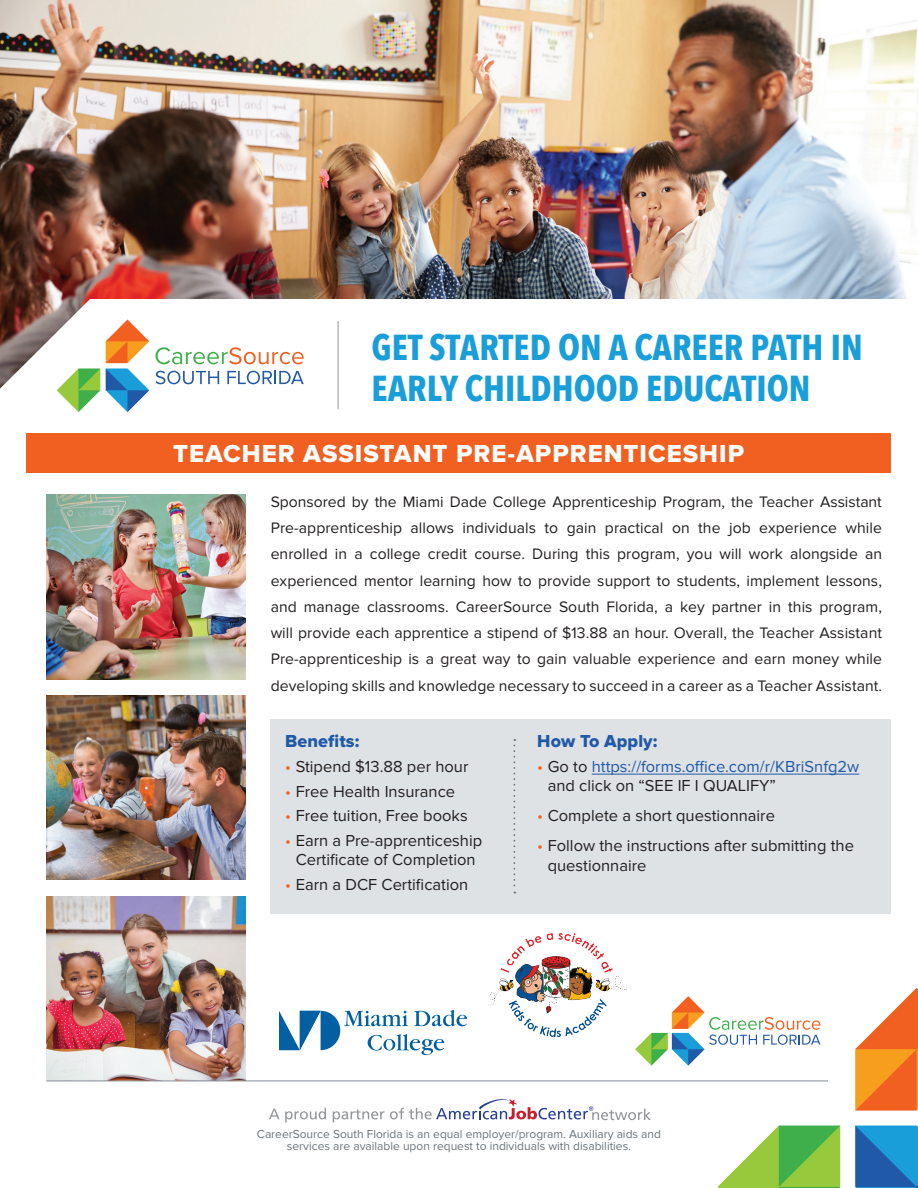
<style>
.page{position:relative;width:918px;height:1188px;background:#fff}
.page>*{position:absolute;margin:0;border:0;box-sizing:border-box;transform-origin:0 0}
.t1{font:700 36px/40.5px "Avenir Next Condensed";color:#199eda}
.t2{font:25.5px "Proxima Nova Extrabld";letter-spacing:.04em;color:#fff}
.t3{font:18px "Proxima Nova Extrabld";letter-spacing:.005em;color:#2059a8}
.t4{font:16.5px/19.5px "Proxima Nova";color:#231f20;text-align:center}
.t5{font:16.5px/19.5px "Proxima Nova";color:#2059a8}
.t6{font:15.75px/26.2px "Proxima Nova";letter-spacing:.005em;color:#231f20;text-align:justify}
.t7{font:12px/12px "Proxima Nova";color:#6a747b;text-align:center}
.s1{color:#f26021}
.s2{color:#231f20}
</style>
<div class="page">
<img style="left:0;top:0;width:918px;height:389px">
<svg style="left:269px;top:1108px;width:57px;height:14px"></svg>
<svg style="left:333px;top:1099px;width:318px;height:23px"></svg>
<svg style="left:717px;top:1126px;width:123px;height:62px"></svg>
<svg style="left:855px;top:988px;width:63px;height:123px"></svg>
<svg style="left:855px;top:1126px;width:63px;height:62px;background:#1d7cc1"></svg>
<div style="left:271px;top:719px;width:620px;height:195px;background:#dfe2e5"></div>
<svg style="left:513px;top:739px;width:2px;height:154px"></svg>
<hr style="left:592px;top:774px;width:267px;height:1px;background:#2059a8">
<div style="left:27px;top:434px;width:864px;height:39px;background:#f26021"></div>
<svg style="left:279px;top:1010px;width:188px;height:45px"></svg>
<svg style="left:635px;top:996px;width:185px;height:70px"></svg>
<img style="left:488px;top:933px;width:139px;height:104px">
<img style="left:46px;top:495px;width:199px;height:184px">
<img style="left:46px;top:695px;width:199px;height:185px">
<img style="left:46px;top:896px;width:199px;height:184px">
<hr style="left:46px;top:1081px;width:782px;height:1px;background:#838d93">
<svg style="left:57px;top:368px;width:43px;height:44px"></svg>
<svg style="left:106px;top:320px;width:43px;height:92px"></svg>
<svg style="left:155px;top:347px;width:149px;height:17px"></svg>
<svg style="left:155px;top:371px;width:64px;height:13px"></svg>
<svg style="left:227px;top:371px;width:77px;height:13px"></svg>
<hr style="left:338px;top:321px;width:1px;height:88px;background:#939598">
<h1 class="t1" style="left:372px;top:327px;width:493px">GET STARTED ON A CAREER PATH IN<br>EARLY CHILDHOOD EDUCATION</h1>
<h2 class="t2" style="left:173px;top:438px;width:572px">TEACHER ASSISTANT PRE-APPRENTICESHIP</h2>
<p class="t6" style="left:271px;top:489px;width:613px">Sponsored by the Miami Dade College Apprenticeship Program, the Teacher Assistant Pre-apprenticeship allows individuals to gain practical on the job experience while enrolled in a college credit course. During this program, you will work alongside an experienced mentor learning how to provide support to students, implement lessons, and manage classrooms. CareerSource South Florida, a key partner in this program, will provide each apprentice a stipend of $13.88 an hour. Overall, the Teacher Assistant Pre-apprenticeship is a great way to gain valuable experience and earn money while developing skills and knowledge necessary to succeed in a career as a Teacher Assistant.</p>
<p class="t3" style="left:285px;top:731px;width:76px">Benefits:</p>
<p class="t4" style="left:285px;top:757px;width:185px"><span class="s1">•</span> Stipend $13.88 per hour</p>
<p class="t4" style="left:285px;top:782px;width:171px"><span class="s1">•</span> Free Health Insurance</p>
<p class="t4" style="left:285px;top:806px;width:184px"><span class="s1">•</span> Free tuition, Free books</p>
<p class="t4" style="left:285px;top:831px;width:199px"><span class="s1">•</span> Earn a Pre-apprenticeship<br>Certificate of Completion</p>
<p class="t4" style="left:285px;top:875px;width:185px"><span class="s1">•</span> Earn a DCF Certification</p>
<p class="t3" style="left:537px;top:731px;width:122px">How To Apply:</p>
<p class="t5" style="left:548px;top:757px;width:313px;text-indent:-10px"><span class="s1">•</span> <span class="s2">Go to</span> https://forms.office.com/r/KBriSnfg2w <span class="s2">and click on “SEE IF I QUALIFY”</span></p>
<p class="t4" style="left:537px;top:806px;width:239px"><span class="s1">•</span> Complete a short questionnaire</p>
<p class="t4" style="left:548px;top:836px;width:308px;text-align:left;text-indent:-10px"><span class="s1">•</span> Follow the instructions after submitting the questionnaire</p>
<p class="t7" style="left:257px;top:1128px;width:406px">CareerSource South Florida is an equal employer/program. Auxiliary aids and services are available upon request to individuals with disabilities.</p>
</div>
